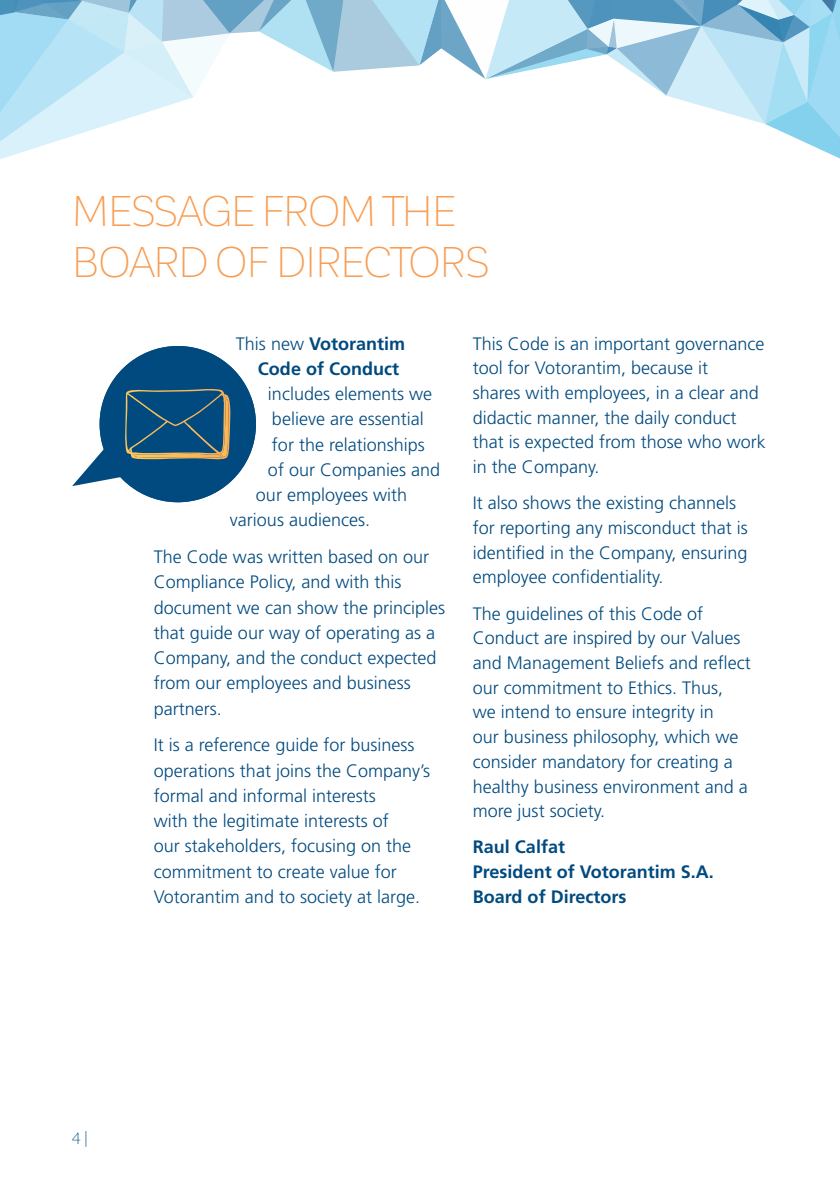
<style>
.page{position:relative;width:840px;height:1191px;background:#fff}
.page>*{position:absolute;margin:0;border:0;box-sizing:border-box;transform-origin:0 0}
.t1{font:300 42.2px/50.6px "Corporative Sans";letter-spacing:-.015em;color:#f89d53}
.t2{font:300 18px/24.8px "Frutiger LT Std";color:#004a7f}
.t3{font:700 18px/24.8px "Frutiger LT Std";color:#004a7f}
.t4{font:300 16px "Corporative Sans";color:#004a7f}
.s1{font-weight:300}
</style>
<div class="page">
<svg style="left:72px;top:346px;width:184px;height:157px"></svg>
<svg style="left:0;top:0;width:839px;height:159px"></svg>
<h1 class="t1" style="left:72px;top:187px;width:414px">MESSAGE FROM THE<br>BOARD OF DIRECTORS</h1>
<p class="t3" style="left:258px;top:331px;width:149px;text-indent:-22px"><span class="s1">This new</span> Votorantim<br>Code of Conduct</p>
<p class="t2" style="left:268px;top:382px;width:166px">includes elements we</p>
<p class="t2" style="left:272px;top:407px;width:153px">believe are essential</p>
<p class="t2" style="left:272px;top:432px;width:154px">for the relationships</p>
<p class="t2" style="left:268px;top:457px;width:174px">of our Companies and</p>
<p class="t2" style="left:256px;top:483px;width:153px">our employees with</p>
<p class="t2" style="left:230px;top:508px;width:142px">various audiences.</p>
<p class="t2" style="left:154px;top:544px;width:293px">The Code was written based on our<br>Compliance Policy, and with this document we can show the principles that guide our way of operating as a<br>Company, and the conduct expected from our employees and business partners.</p>
<p class="t2" style="left:154px;top:732px;width:278px">It is a reference guide for business operations that joins the Company’s formal and informal interests<br>with the legitimate interests of<br>our stakeholders, focusing on the commitment to create value for Votorantim and to society at large.</p>
<p class="t2" style="left:472px;top:331px;width:294px">This Code is an important governance tool for Votorantim, because it<br>shares with employees, in a clear and didactic manner, the daily conduct that is expected from those who work in the Company.</p>
<p class="t2" style="left:472px;top:491px;width:276px">It also shows the existing channels for reporting any misconduct that is identified in the Company, ensuring employee confidentiality.</p>
<p class="t2" style="left:472px;top:601px;width:279px">The guidelines of this Code of<br>Conduct are inspired by our Values and Management Beliefs and reflect our commitment to Ethics. Thus,<br>we intend to ensure integrity in<br>our business philosophy, which we consider mandatory for creating a healthy business environment and a more just society.</p>
<p class="t3" style="left:472px;top:834px;width:242px">Raul Calfat<br>President of Votorantim S.A.<br>Board of Directors</p>
<p class="t4" style="left:72px;top:1130px;width:18px">4|</p>
</div>
